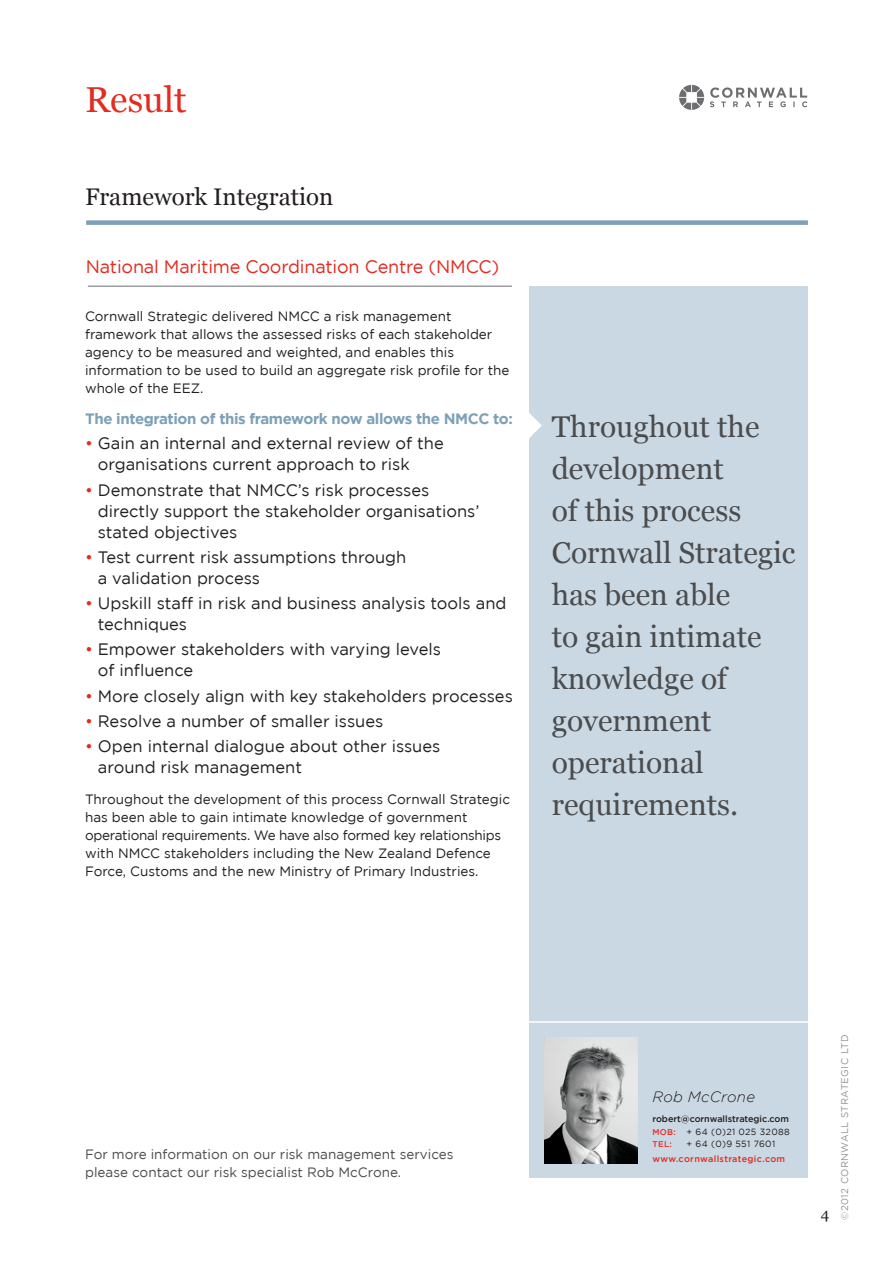
<style>
.page{position:relative;width:893px;height:1263px;background:#fff}
.page>*{position:absolute;margin:0;border:0;box-sizing:border-box;transform-origin:0 0}
.t1{font:36px "Georgia";color:#e32b20}
.t2{font:30px/42px "Georgia";color:#4b4c4d}
.t3{font:24px "Georgia";color:#231f20}
.t4{font:18px "Gotham";letter-spacing:-.01em;color:#e32b20}
.t5{font:16.5px/21px "Gotham";color:#231f20}
.t6{font:700 15px "Gotham";letter-spacing:-.025em;color:#7ea1b7}
.t7{font:italic 300 15px "Gotham";letter-spacing:.015em;color:#231f20}
.t8{font:15px "Georgia";color:#231f20}
.t9{font:13.5px/18px "Gotham";color:#231f20}
.t10{font:13.5px/18px "Gotham";color:#4b4c4d}
.t11{font:9.75px "Gotham";letter-spacing:.04em;color:#939598}
.t12{font:500 9px/13.2px "Gotham";color:#231f20}
.t13{font:500 9px "Gotham";letter-spacing:.035em;color:#e32b20}
.t14{font:9px "Gotham";letter-spacing:.035em;color:#231f20}
.t15{font:500 8.25px "Gotham";color:#e32b20}
.s1{color:#e32b20}
.s2{font-size:8.25px;color:#e32b20}
.s3{font-weight:400}
</style>
<div class="page">
<div style="left:530px;top:286px;width:278px;height:892px;background:#cad8e3"></div>
<div style="left:86px;top:220px;width:722px;height:5px;background:#7ea1b7"></div>
<hr style="left:88px;top:286px;width:424px;height:1px;background:#6c6d70">
<svg style="left:529px;top:412px;width:13px;height:27px"></svg>
<svg style="left:710px;top:87px;width:97px;height:20px"></svg>
<svg style="left:679px;top:85px;width:25px;height:25px"></svg>
<img style="left:545px;top:1037px;width:92px;height:126px">
<hr style="left:522px;top:1021px;width:301px;height:2px;background:#fff">
<h1 class="t1" style="left:85px;top:78px;width:103px">Result</h1>
<h3 class="t3" style="left:85px;top:182px;width:250px">Framework Integration</h3>
<h3 class="t4" style="left:86px;top:256px;width:415px">National Maritime Coordination Centre (NMCC)</h3>
<p class="t9" style="left:85px;top:307px;width:426px">Cornwall Strategic delivered NMCC a risk management framework that allows the assessed risks of each stakeholder agency to be measured and weighted, and enables this information to be used to build an aggregate risk profile for the whole of the EEZ.</p>
<p class="t6" style="left:85px;top:410px;width:429px">The integration of this framework now allows the NMCC to:</p>
<p class="t5" style="left:98px;top:433px;width:347px;text-indent:-13px"><span class="s1">•</span> Gain an internal and external review of the organisations current approach to risk</p>
<p class="t5" style="left:98px;top:479px;width:383px;text-indent:-13px"><span class="s1">•</span> Demonstrate that NMCC’s risk processes directly support the stakeholder organisations’ stated objectives</p>
<p class="t5" style="left:98px;top:546px;width:310px;text-indent:-13px"><span class="s1">•</span> Test current risk assumptions through a validation process</p>
<p class="t5" style="left:98px;top:593px;width:410px;text-indent:-13px"><span class="s1">•</span> Upskill staff in risk and business analysis tools and techniques</p>
<p class="t5" style="left:98px;top:639px;width:345px;text-indent:-13px"><span class="s1">•</span> Empower stakeholders with varying levels of influence</p>
<p class="t5" style="left:85px;top:685px;width:429px"><span class="s1">•</span> More closely align with key stakeholders processes</p>
<p class="t5" style="left:85px;top:710px;width:300px"><span class="s1">•</span> Resolve a number of smaller issues</p>
<p class="t5" style="left:98px;top:736px;width:344px;text-indent:-13px"><span class="s1">•</span> Open internal dialogue about other issues around risk management</p>
<p class="t9" style="left:85px;top:790px;width:427px">Throughout the development of this process Cornwall Strategic has been able to gain intimate knowledge of government operational requirements. We have also formed key relationships with NMCC stakeholders including the New Zealand Defence Force, Customs and the new Ministry of Primary Industries.</p>
<h2 class="t2" style="left:552px;top:406px;width:245px">Throughout the development<br>of this process<br>Cornwall Strategic has been able<br>to gain intimate knowledge of government operational requirements.</h2>
<p class="t10" style="left:85px;top:1145px;width:370px">For more information on our risk management services please contact our risk specialist Rob McCrone.</p>
<p class="t7" style="left:652px;top:1088px;width:104px">Rob McCrone</p>
<p class="t12" style="left:652px;top:1111px;width:139px">robert@cornwallstrategic.com<br><span class="s2">MOB:</span> <span class="s3">+ 64 (0)21 025 32088</span></p>
<p class="t15" style="left:652px;top:1140px;width:21px">TEL:</p>
<p class="t14" style="left:686px;top:1139px;width:90px">+ 64 (0)9 551 7601</p>
<p class="t13" style="left:652px;top:1154px;width:134px">www.cornwallstrategic.com</p>
<p class="t8" style="left:821px;top:1204px;width:10px">4</p>
<p class="t11" style="left:839px;top:1220px;width:187px;rotate:-90deg">©2012 Cornwall Strategic Ltd</p>
</div>
